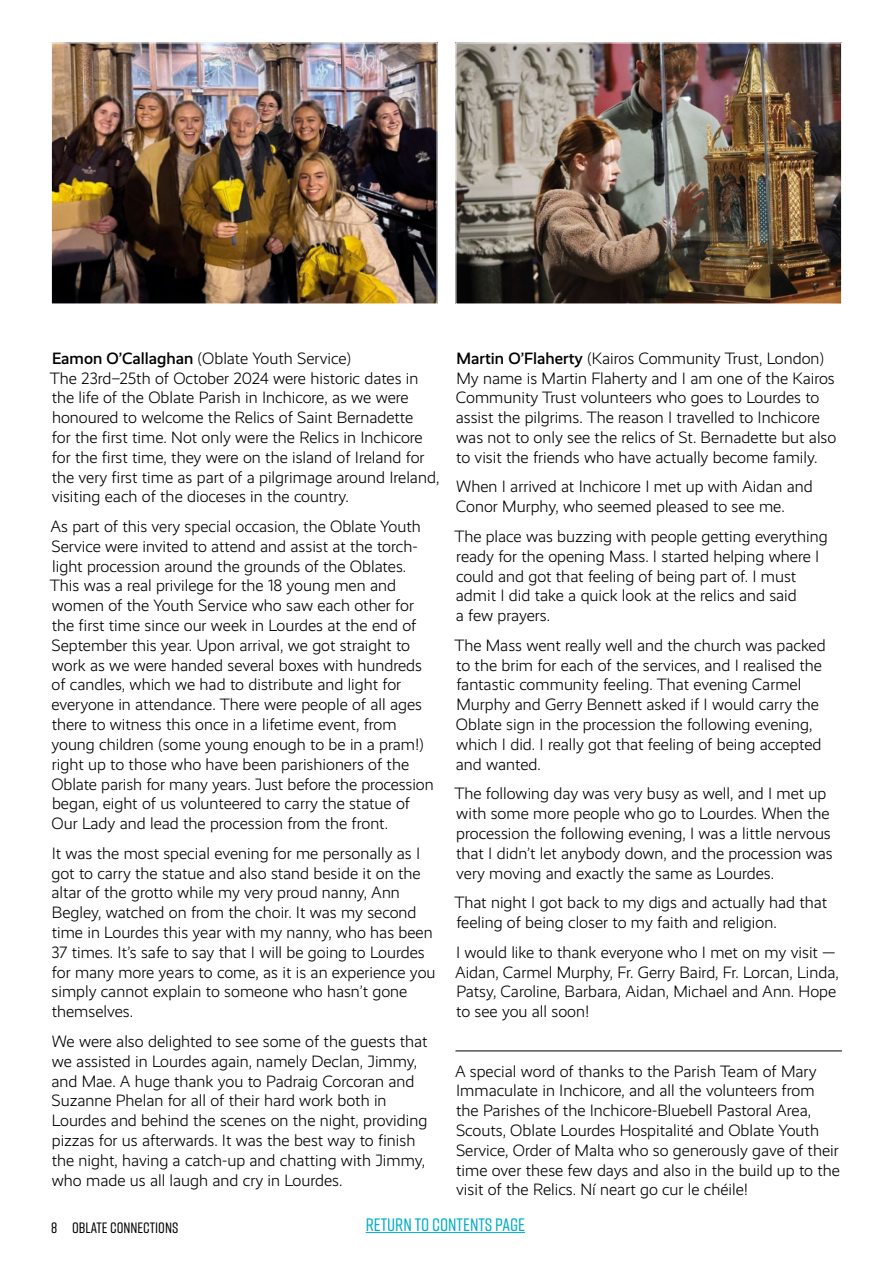
<style>
.page{position:relative;width:893px;height:1263px;background:#fff}
.page>*{position:absolute;margin:0;border:0;box-sizing:border-box;transform-origin:0 0}
.t1{font:500 18px "Rift";color:#00adc6}
.Quote{font:300 16.5px/19.8px "Realist";color:#000}
.Body_1{font:500 15px "Rift";color:#000}
.s1{font-weight:500}
</style>
<div class="page">
<img style="left:53px;top:45px;width:382px;height:257px">
<img style="left:457px;top:45px;width:383px;height:257px">
<div style="left:455px;top:43px;width:387px;height:261px;border:1px solid #fff"></div>
<hr style="left:455px;top:1051px;width:387px;height:1px;background:#000">
<hr style="left:366px;top:1232px;width:159px;height:1px;background:#00adc6">
<p class="Quote" style="left:52px;top:348px;width:301px"><span class="s1">Eamon O’Callaghan</span> (Oblate Youth Service)</p>
<p class="Quote" style="left:50px;top:368px;width:391px">The 23rd–25th of October 2024 were historic dates in the life of the Oblate Parish in Inchicore, as we were honoured to welcome the Relics of Saint Bernadette<br>for the first time. Not only were the Relics in Inchicore for the first time, they were on the island of Ireland for the very first time as part of a pilgrimage around Ireland, visiting each of the dioceses in the country.</p>
<p class="Quote" style="left:50px;top:517px;width:385px">As part of this very special occasion, the Oblate Youth Service were invited to attend and assist at the torch&shy;light procession around the grounds of the Oblates.<br>This was a real privilege for the 18 young men and women of the Youth Service who saw each other for the first time since our week in Lourdes at the end of September this year. Upon arrival, we got straight to work as we were handed several boxes with hundreds of candles, which we had to distribute and light for everyone in attendance. There were people of all ages there to witness this once in a lifetime event, from young children (some young enough to be in a pram!) right up to those who have been parishioners of the Oblate parish for many years. Just before the procession began, eight of us volunteered to carry the statue of Our Lady and lead the procession from the front.</p>
<p class="Quote" style="left:51px;top:843px;width:386px">It was the most special evening for me personally as I got to carry the statue and also stand beside it on the altar of the grotto while my very proud nanny, Ann Begley, watched on from the choir. It was my second time in Lourdes this year with my nanny, who has been 37 times. It’s safe to say that I will be going to Lourdes for many more years to come, as it is an experience you simply cannot explain to someone who hasn’t gone themselves.</p>
<p class="Quote" style="left:51px;top:1031px;width:378px">We were also delighted to see some of the guests that we assisted in Lourdes again, namely Declan, Jimmy, and Mae. A huge thank you to Padraig Corcoran and Suzanne Phelan for all of their hard work both in Lourdes and behind the scenes on the night, providing pizzas for us afterwards. It was the best way to finish the night, having a catch-up and chatting with Jimmy, who made us all laugh and cry in Lourdes.</p>
<p class="Quote" style="left:457px;top:348px;width:369px"><span class="s1">Martin O’Flaherty</span> (Kairos Community Trust, London)</p>
<p class="Quote" style="left:456px;top:368px;width:382px">My name is Martin Flaherty and I am one of the Kairos Community Trust volunteers who goes to Lourdes to assist the pilgrims. The reason I travelled to Inchicore was not to only see the relics of St. Bernadette but also to visit the friends who have actually become family.</p>
<p class="Quote" style="left:456px;top:477px;width:358px">When I arrived at Inchicore I met up with Aidan and<br>Conor Murphy, who seemed pleased to see me.</p>
<p class="Quote" style="left:454px;top:527px;width:375px">The place was buzzing with people getting everything ready for the opening Mass. I started helping where I could and got that feeling of being part of. I must admit I did take a quick look at the relics and said<br>a few prayers.</p>
<p class="Quote" style="left:454px;top:635px;width:373px">The Mass went really well and the church was packed to the brim for each of the services, and I realised the fantastic community feeling. That evening Carmel Murphy and Gerry Bennett asked if I would carry the Oblate sign in the procession the following evening, which I did. I really got that feeling of being accepted and wanted.</p>
<p class="Quote" style="left:454px;top:784px;width:380px">The following day was very busy as well, and I met up with some more people who go to Lourdes. When the procession the following evening, I was a little nervous that I didn’t let anybody down, and the procession was very moving and exactly the same as Lourdes.</p>
<p class="Quote" style="left:454px;top:893px;width:374px">That night I got back to my digs and actually had that feeling of being closer to my faith and religion.</p>
<p class="Quote" style="left:455px;top:942px;width:385px">I would like to thank everyone who I met on my visit — Aidan, Carmel Murphy, Fr. Gerry Baird, Fr. Lorcan, Linda, Patsy, Caroline, Barbara, Aidan, Michael and Ann. Hope to see you all soon!</p>
<p class="Quote" style="left:455px;top:1061px;width:387px">A special word of thanks to the Parish Team of Mary Immaculate in Inchicore, and all the volunteers from the Parishes of the Inchicore-Bluebell Pastoral Area, Scouts, Oblate Lourdes Hospitalité and Oblate Youth Service, Order of Malta who so generously gave of their time over these few days and also in the build up to the visit of the Relics. Ní neart go cur le chéile!</p>
<p class="Body_1" style="left:51px;top:1217px;width:129px">8 OBLATE CONNECTIONS</p>
<p class="t1" style="left:366px;top:1212px;width:161px">RETURN TO CONTENTS PAGE</p>
</div>
